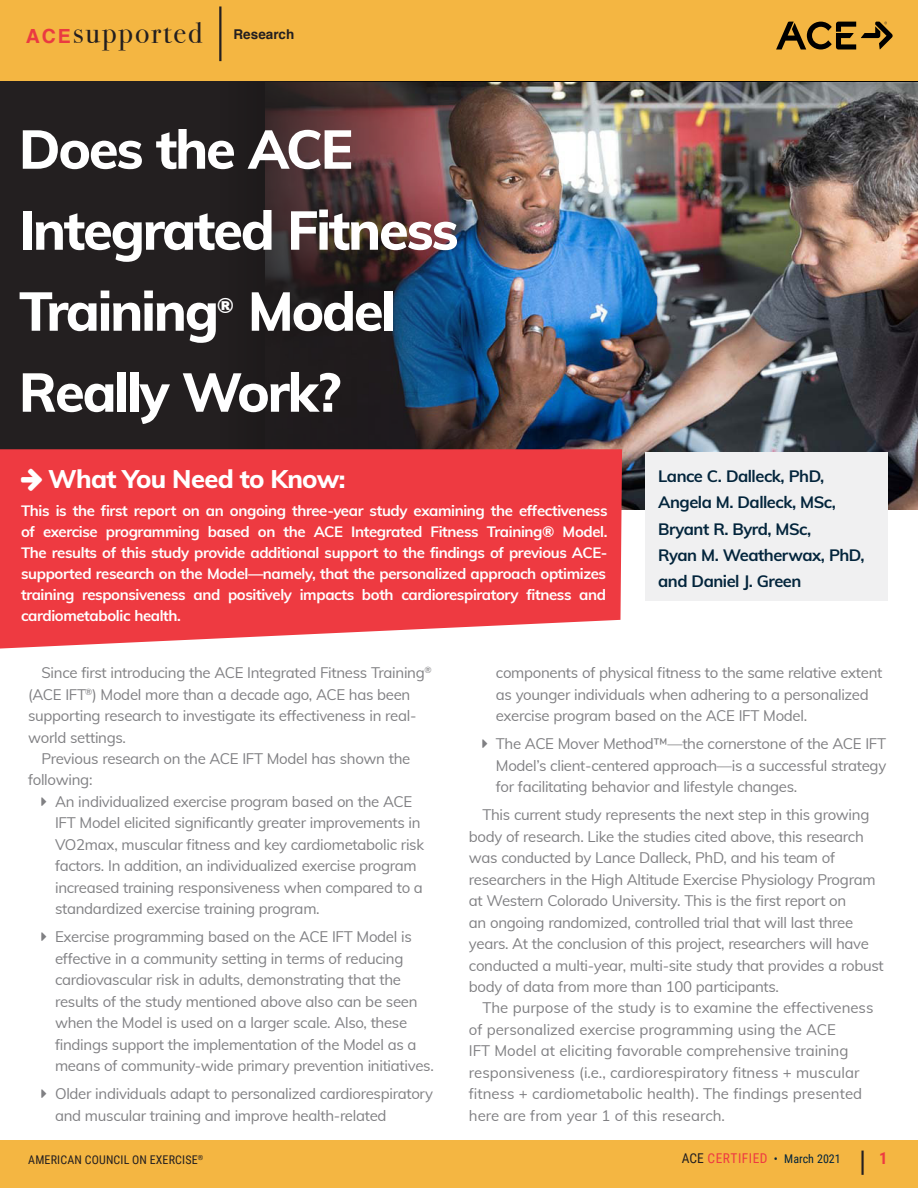
<style>
.page{position:relative;width:918px;height:1188px;background:#fff}
.page>*{position:absolute;margin:0;border:0;box-sizing:border-box;transform-origin:0 0}
.t1{font:800 54px/81px "Muli";letter-spacing:-.04em;color:#fff}
.dept{font:30px "Bodoni Svty Two ITCTT";letter-spacing:.06em;color:#231f20}
.t2{font:27px "Muli";color:#231f20}
.Body_copy{font:800 25.5px "Muli";letter-spacing:-.025em;color:#fff}
.t3{font:800 21px "Muli";color:#fff}
.t4{font:700 16.5px/26.2px "Muli";letter-spacing:-.03em;color:#03253c}
.t5{font:700 16.5px "Roboto Condensed";color:#ee3a41}
.t6{font:15px/21.5px "Muli";letter-spacing:-.02em;color:#808083}
.t7{font:700 15px/21px "Muli";letter-spacing:-.025em;color:#fff;text-align:justify}
.t8{font:15px/21.5px "Muli";color:#808083}
.byline{font:700 13.5px "Helvetica";color:#231f20}
.t9{font:12px "Roboto Condensed";letter-spacing:.015em;color:#231f20}
.t10{font:12px "Roboto Condensed";color:#03253c}
.s1{font-family:"Helvetica";font-weight:700;font-size:19.5px;color:#ea3a41}
.s2{font-size:13.5px;color:#231f20}
.s3{font-size:13.5px;color:#ee3a41}
</style>
<div class="page">
<hr style="left:0;top:1140px;width:2px;height:48px;background:#f4b642">
<div style="left:2px;top:1140px;width:916px;height:48px;background:#f4b642"></div>
<img style="left:548px;top:83px;width:370px;height:426px">
<svg style="left:0;top:81px;width:548px;height:368px;background:#342d32"></svg>
<div style="left:0;top:0;width:918px;height:81px;background:#f4b642"></div>
<hr style="left:219px;top:6px;width:2px;height:55px;background:#231f20">
<svg style="left:776px;top:22px;width:117px;height:28px"></svg>
<div style="left:645px;top:452px;width:243px;height:149px;background:#f0f0f1"></div>
<svg style="left:0;top:449px;width:622px;height:200px;background:#ee484f"></svg>
<svg style="left:21px;top:469px;width:21px;height:22px"></svg>
<p class="dept" style="left:26px;top:8px;width:178px"><span class="s1">ACE</span>supported</p>
<p class="byline" style="left:234px;top:23px;width:62px">Research</p>
<p class="t1" style="left:19px;top:106px;width:441px">Does the ACE<br>Integrated Fitness<br>Training</p>
<p class="t1" style="left:19px;top:268px;width:379px;text-indent:229px">Model<br>Really Work?</p>
<p class="t3" style="left:217px;top:290px;width:19px">®</p>
<p class="Body_copy" style="left:48px;top:461px;width:299px">What You Need to Know:</p>
<p class="t7" style="left:21px;top:500px;width:588px">This is the first report on an ongoing three-year study examining the effectiveness of exercise programming based on the ACE Integrated Fitness Training® Model.<br>The results of this study provide additional support to the findings of previous ACE&shy;supported research on the Model—namely, that the personalized approach optimizes training responsiveness and positively impacts both cardiorespiratory fitness and cardiometabolic health.</p>
<p class="t4" style="left:658px;top:462px;width:208px">Lance C. Dalleck, PhD,<br>Angela M. Dalleck, MSc,<br>Bryant R. Byrd, MSc,<br>Ryan M. Weatherwax, PhD, and Daniel J. Green</p>
<p class="t6" style="left:28px;top:661px;width:405px;text-indent:14px">Since first introducing the ACE Integrated Fitness Training<sup>® </sup>(ACE IFT<sup>®</sup>) Model more than a decade ago, ACE has been supporting research to investigate its effectiveness in real&shy;world settings.</p>
<p class="t6" style="left:28px;top:747px;width:384px;text-indent:14px">Previous research on the ACE IFT Model has shown the following:</p>
<p class="t6" style="left:55px;top:790px;width:371px">An individualized exercise program based on the ACE IFT Model elicited significantly greater improvements in VO2max, muscular fitness and key cardiometabolic risk factors. In addition, an individualized exercise program increased training responsiveness when compared to a standardized exercise training program.</p>
<p class="t6" style="left:55px;top:926px;width:380px">Exercise programming based on the ACE IFT Model is effective in a community setting in terms of reducing cardiovascular risk in adults, demonstrating that the results of the study mentioned above also can be seen when the Model is used on a larger scale. Also, these findings support the implementation of the Model as a means of community-wide primary prevention initiatives.</p>
<p class="t6" style="left:55px;top:1082px;width:380px">Older individuals adapt to personalized cardiorespiratory and muscular training and improve health-related</p>
<p class="t6" style="left:496px;top:661px;width:388px">components of physical fitness to the same relative extent as younger individuals when adhering to a personalized exercise program based on the ACE IFT Model.</p>
<p class="t6" style="left:496px;top:732px;width:392px;text-align:justify">The ACE Mover Method™—the cornerstone of the ACE IFT Model’s client-centered approach—is a successful strategy for facilitating behavior and lifestyle changes.</p>
<p class="t6" style="left:469px;top:804px;width:416px;text-indent:14px">This current study represents the next step in this growing body of research. Like the studies cited above, this research was conducted by Lance Dalleck, PhD, and his team of researchers in the High Altitude Exercise Physiology Program at Western Colorado University. This is the first report on<br>an ongoing randomized, controlled trial that will last three years. At the conclusion of this project, researchers will have conducted a multi-year, multi-site study that provides a robust body of data from more than 100 participants.</p>
<p class="t8" style="left:469px;top:997px;width:406px;text-indent:14px">The purpose of the study is to examine the effectiveness of personalized exercise programming using the ACE<br>IFT Model at eliciting favorable comprehensive training responsiveness (i.e., cardiorespiratory fitness + muscular fitness + cardiometabolic health). The findings presented here are from year 1 of this research.</p>
<p class="t10" style="left:682px;top:1150px;width:161px"><span class="s2">ACE</span> <span class="s3">CERTIFIED</span> • March 2021</p>
<h3 class="t2" style="left:859px;top:1141px;width:9px">|</h3>
<p class="t9" style="left:28px;top:1151px;width:177px">AMERICAN COUNCIL ON EXERCISE<sup>®</sup></p>
<p class="t5" style="left:879px;top:1146px;width:10px">1</p>
</div>
